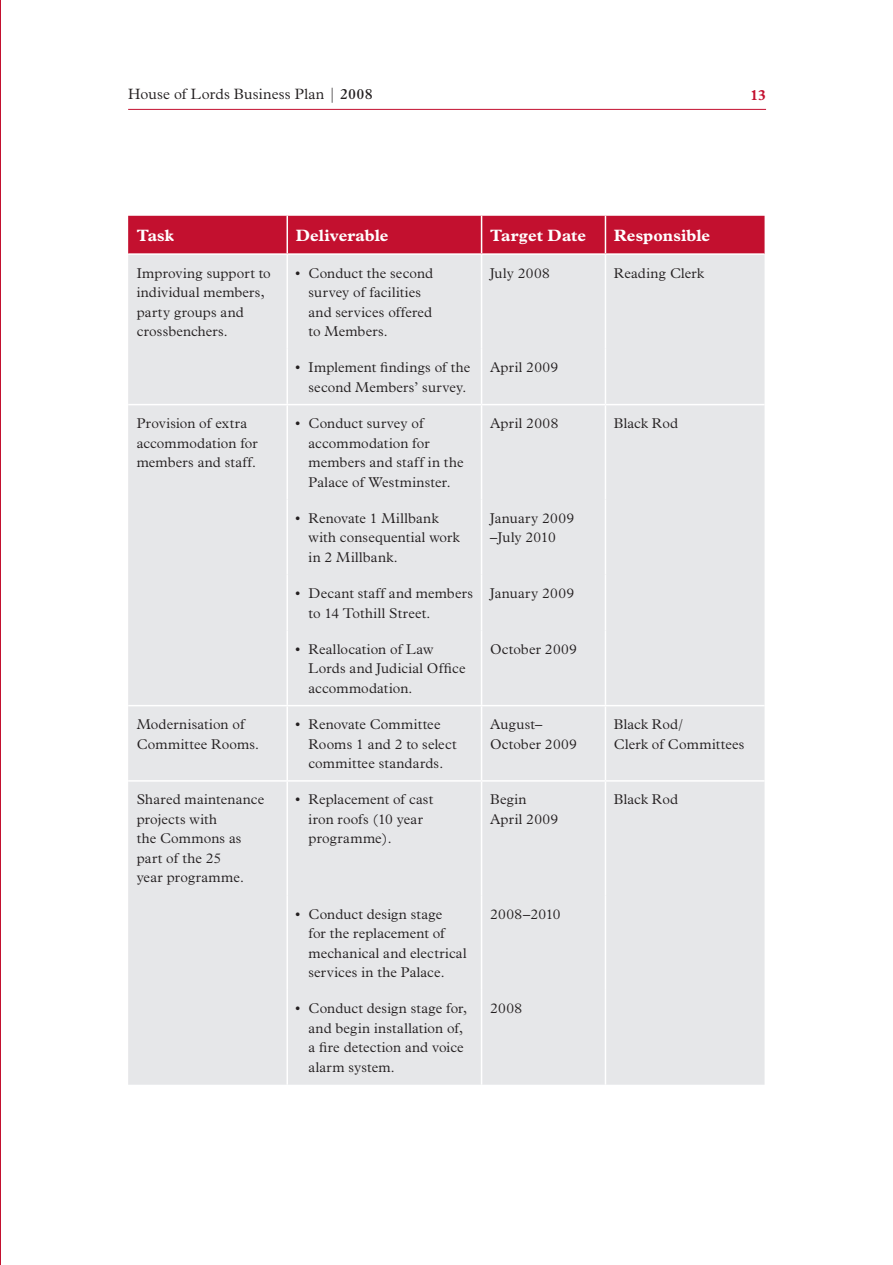
<style>
.page{position:relative;width:893px;height:1265px;background:#fff}
.page>*{position:absolute;margin:0;border:0;box-sizing:border-box;transform-origin:0 0}
.t1{font:700 16.5px "Plantin";letter-spacing:.005em;color:#fff}
.t2{font:300 15px "Plantin";letter-spacing:.01em;color:#231f20}
.t3{font:700 15px "Plantin";color:#c3102f}
.t4{font:300 14.25px/19.5px "Plantin";letter-spacing:.01em;color:#231f20}
.t5{font:300 14.25px "Plantin";letter-spacing:.035em;color:#231f20}
.t6{font:300 14.25px "Plantin";letter-spacing:.03em;color:#231f20}
.s1{font-weight:600}
</style>
<div class="page">
<hr style="left:0;top:0;width:1px;height:1264px;background:#c3102f">
<hr style="left:128px;top:109px;width:638px;height:1px;background:#c3102f">
<div style="left:128px;top:216px;width:636px;height:37px;background:#c3102f"></div>
<div style="left:128px;top:255px;width:636px;height:829px;background:#e6e7e9"></div>
<hr style="left:286px;top:216px;width:2px;height:37px;background:#fff">
<hr style="left:481px;top:216px;width:1px;height:37px;background:#fff">
<hr style="left:605px;top:216px;width:1px;height:37px;background:#fff">
<hr style="left:286px;top:706px;width:2px;height:74px;background:#fff">
<hr style="left:481px;top:706px;width:1px;height:74px;background:#fff">
<hr style="left:605px;top:706px;width:1px;height:74px;background:#fff">
<hr style="left:128px;top:780px;width:353px;height:1px;background:#fff">
<hr style="left:286px;top:781px;width:2px;height:114px;background:#fff">
<hr style="left:481px;top:780px;width:124px;height:1px;background:#fff">
<hr style="left:481px;top:781px;width:1px;height:114px;background:#fff">
<hr style="left:605px;top:780px;width:159px;height:1px;background:#fff">
<hr style="left:605px;top:781px;width:1px;height:114px;background:#fff">
<hr style="left:286px;top:895px;width:2px;height:94px;background:#fff">
<hr style="left:481px;top:895px;width:1px;height:94px;background:#fff">
<hr style="left:605px;top:895px;width:1px;height:94px;background:#fff">
<hr style="left:286px;top:989px;width:2px;height:95px;background:#fff">
<hr style="left:481px;top:989px;width:1px;height:95px;background:#fff">
<hr style="left:605px;top:989px;width:1px;height:95px;background:#fff">
<hr style="left:286px;top:255px;width:2px;height:94px;background:#fff">
<hr style="left:481px;top:255px;width:1px;height:94px;background:#fff">
<hr style="left:605px;top:255px;width:1px;height:94px;background:#fff">
<hr style="left:286px;top:349px;width:2px;height:55px;background:#fff">
<hr style="left:481px;top:349px;width:1px;height:55px;background:#fff">
<hr style="left:605px;top:349px;width:1px;height:55px;background:#fff">
<hr style="left:128px;top:404px;width:353px;height:1px;background:#fff">
<hr style="left:286px;top:405px;width:2px;height:94px;background:#fff">
<hr style="left:481px;top:404px;width:124px;height:1px;background:#fff">
<hr style="left:481px;top:405px;width:1px;height:94px;background:#fff">
<hr style="left:605px;top:404px;width:159px;height:1px;background:#fff">
<hr style="left:605px;top:405px;width:1px;height:94px;background:#fff">
<hr style="left:286px;top:499px;width:2px;height:75px;background:#fff">
<hr style="left:481px;top:499px;width:1px;height:75px;background:#fff">
<hr style="left:605px;top:499px;width:1px;height:75px;background:#fff">
<hr style="left:286px;top:574px;width:2px;height:56px;background:#fff">
<hr style="left:481px;top:574px;width:1px;height:56px;background:#fff">
<hr style="left:605px;top:574px;width:1px;height:56px;background:#fff">
<hr style="left:286px;top:630px;width:2px;height:74px;background:#fff">
<hr style="left:481px;top:630px;width:1px;height:74px;background:#fff">
<hr style="left:605px;top:630px;width:1px;height:74px;background:#fff">
<hr style="left:128px;top:704px;width:636px;height:2px;background:#fff">
<p class="t2" style="left:128px;top:86px;width:246px">House of Lords Business Plan | <span class="s1">2008</span></p>
<p class="t3" style="left:750px;top:86px;width:16px">13</p>
<p class="t1" style="left:137px;top:226px;width:39px">Task</p>
<p class="t1" style="left:296px;top:226px;width:94px">Deliverable</p>
<p class="t1" style="left:490px;top:226px;width:98px">Target Date</p>
<p class="t1" style="left:614px;top:226px;width:98px">Responsible</p>
<p class="t4" style="left:137px;top:263px;width:136px">Improving support to individual members, party groups and crossbenchers.</p>
<p class="t4" style="left:308px;top:263px;width:126px">Conduct the second survey of facilities and services offered to Members.</p>
<p class="t4" style="left:296px;top:263px;width:6px">•</p>
<p class="t6" style="left:490px;top:264px;width:61px">July 2008</p>
<p class="t4" style="left:614px;top:263px;width:92px">Reading Clerk</p>
<p class="t4" style="left:296px;top:358px;width:6px">•</p>
<p class="t4" style="left:490px;top:358px;width:70px">April 2009</p>
<p class="t4" style="left:308px;top:358px;width:163px">Implement findings of the second Members’ survey.</p>
<p class="t4" style="left:296px;top:413px;width:6px">•</p>
<p class="t5" style="left:490px;top:415px;width:70px">April 2008</p>
<p class="t4" style="left:614px;top:413px;width:66px">Black Rod</p>
<p class="t4" style="left:137px;top:413px;width:123px">Provision of extra accommodation for members and staff.</p>
<p class="t4" style="left:308px;top:413px;width:156px">Conduct survey of accommodation for members and staff in the<br>Palace of Westminster.</p>
<p class="t4" style="left:308px;top:508px;width:153px">Renovate 1 Millbank with consequential work in 2 Millbank.</p>
<p class="t4" style="left:296px;top:508px;width:6px">•</p>
<p class="t4" style="left:490px;top:508px;width:86px">January 2009 –July 2010</p>
<p class="t4" style="left:308px;top:583px;width:166px">Decant staff and members to 14 Tothill Street.</p>
<p class="t4" style="left:296px;top:583px;width:6px">•</p>
<p class="t4" style="left:490px;top:583px;width:86px">January 2009</p>
<p class="t4" style="left:296px;top:639px;width:6px">•</p>
<p class="t4" style="left:490px;top:639px;width:88px">October 2009</p>
<p class="t4" style="left:308px;top:639px;width:159px">Reallocation of Law<br>Lords and Judicial Office accommodation.</p>
<p class="t4" style="left:296px;top:714px;width:6px">•</p>
<p class="t4" style="left:490px;top:714px;width:88px">August–<br>October 2009</p>
<p class="t4" style="left:614px;top:714px;width:132px">Black Rod/<br>Clerk of Committees</p>
<p class="t4" style="left:137px;top:714px;width:124px">Modernisation of<br>Committee Rooms.</p>
<p class="t4" style="left:308px;top:714px;width:149px">Renovate Committee<br>Rooms 1 and 2 to select committee standards.</p>
<p class="t4" style="left:296px;top:789px;width:6px">•</p>
<p class="t4" style="left:490px;top:789px;width:70px">Begin<br>April 2009</p>
<p class="t4" style="left:614px;top:789px;width:66px">Black Rod</p>
<p class="t4" style="left:137px;top:789px;width:129px">Shared maintenance projects with<br>the Commons as part of the 25<br>year programme.</p>
<p class="t4" style="left:308px;top:789px;width:126px">Replacement of cast iron roofs (10 year programme).</p>
<p class="t4" style="left:308px;top:903px;width:160px">Conduct design stage<br>for the replacement of mechanical and electrical services in the Palace.</p>
<p class="t4" style="left:296px;top:903px;width:6px">•</p>
<p class="t4" style="left:490px;top:903px;width:72px">2008–2010</p>
<p class="t4" style="left:308px;top:998px;width:160px">Conduct design stage for, and begin installation of, a fire detection and voice alarm system.</p>
<p class="t4" style="left:296px;top:998px;width:6px">•</p>
<p class="t4" style="left:490px;top:998px;width:34px">2008</p>
</div>
